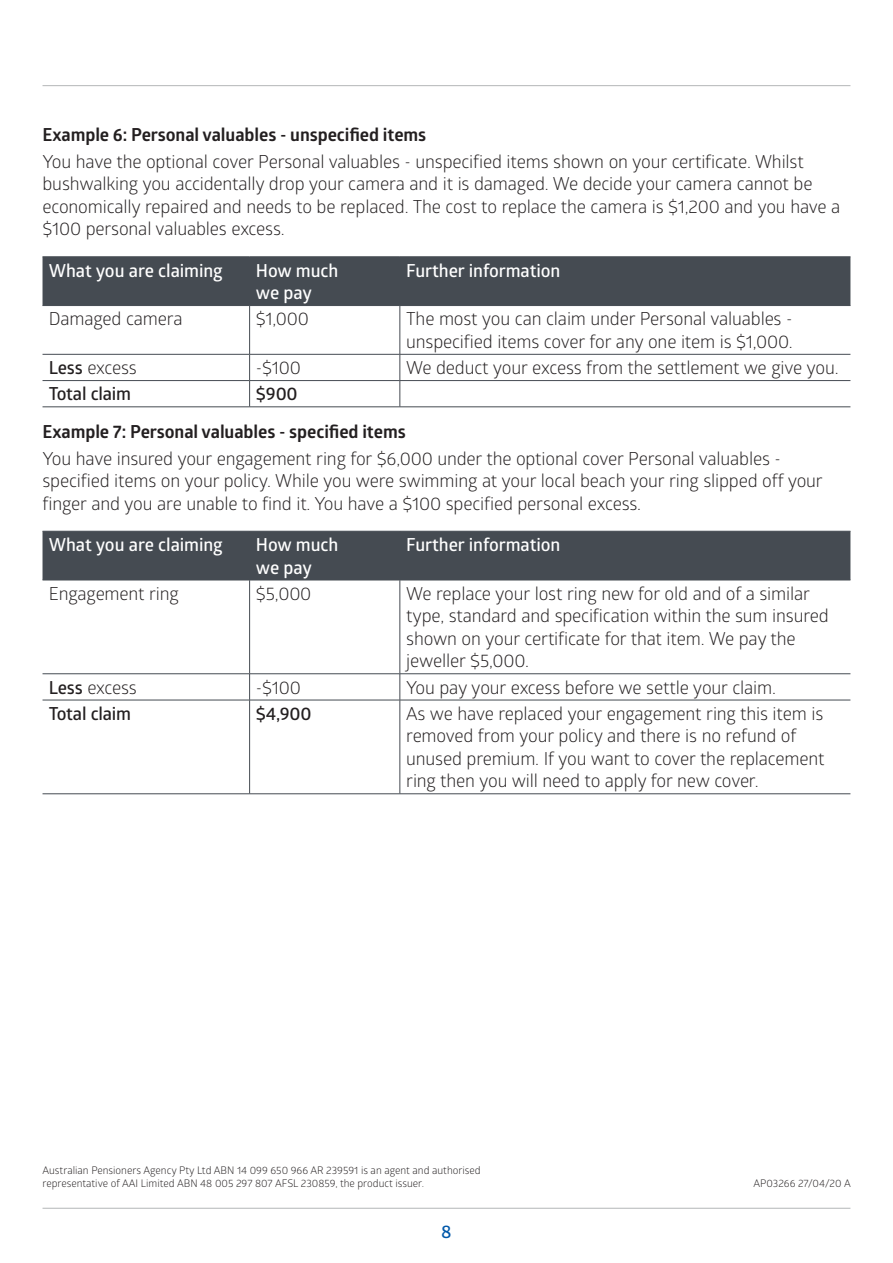
<style>
.page{position:relative;width:893px;height:1263px;background:#fff}
.page>*{position:absolute;margin:0;border:0;box-sizing:border-box;transform-origin:0 0}
.t1{font:18px/22.5px "Glober";letter-spacing:-.01em;color:#231f20}
.t2{font:600 18px/22.5px "Glober";letter-spacing:-.005em;color:#fff}
.t3{font:700 18px "Glober";letter-spacing:-.005em;color:#231f20}
.t4{font:600 18px "Glober";letter-spacing:-.01em;color:#231f20}
.t5{font:600 18px "Glober";color:#0058a9}
.t6{font:10.5px/13.5px "Glober";color:#231f20}
.s1{font-weight:600}
</style>
<div class="page">
<hr style="left:43px;top:85px;width:807px;height:1px;background:#bcbec0">
<hr style="left:43px;top:1208px;width:807px;height:1px;background:#bcbec0">
<div style="left:43px;top:258px;width:807px;height:47px;background:#454b52"></div>
<hr style="left:43px;top:257px;width:207px;height:1px;background:#454b52">
<hr style="left:250px;top:257px;width:150px;height:1px;background:#454b52">
<hr style="left:249px;top:257px;width:1px;height:48px;background:#454b52">
<hr style="left:400px;top:257px;width:450px;height:1px;background:#454b52">
<hr style="left:400px;top:257px;width:1px;height:48px;background:#454b52">
<hr style="left:43px;top:305px;width:207px;height:1px;background:#454b52">
<hr style="left:250px;top:305px;width:150px;height:1px;background:#454b52">
<hr style="left:249px;top:306px;width:1px;height:48px;background:#454b52">
<hr style="left:400px;top:305px;width:450px;height:1px;background:#454b52">
<hr style="left:400px;top:306px;width:1px;height:48px;background:#454b52">
<hr style="left:43px;top:354px;width:207px;height:1px;background:#454b52">
<hr style="left:250px;top:354px;width:150px;height:1px;background:#454b52">
<hr style="left:400px;top:354px;width:450px;height:1px;background:#454b52">
<hr style="left:43px;top:380px;width:207px;height:1px;background:#454b52">
<hr style="left:250px;top:380px;width:150px;height:1px;background:#454b52">
<svg style="left:249px;top:354px;width:1px;height:53px"></svg>
<hr style="left:400px;top:380px;width:450px;height:1px;background:#454b52">
<svg style="left:400px;top:354px;width:1px;height:53px"></svg>
<hr style="left:43px;top:407px;width:207px;height:1px;background:#454b52">
<hr style="left:250px;top:407px;width:150px;height:1px;background:#454b52">
<hr style="left:400px;top:407px;width:450px;height:1px;background:#454b52">
<div style="left:43px;top:532px;width:807px;height:48px;background:#454b52"></div>
<hr style="left:43px;top:531px;width:207px;height:1px;background:#454b52">
<hr style="left:250px;top:531px;width:150px;height:1px;background:#454b52">
<hr style="left:249px;top:531px;width:1px;height:49px;background:#454b52">
<hr style="left:400px;top:531px;width:450px;height:1px;background:#454b52">
<hr style="left:400px;top:531px;width:1px;height:49px;background:#454b52">
<hr style="left:43px;top:580px;width:207px;height:1px;background:#454b52">
<hr style="left:250px;top:580px;width:150px;height:1px;background:#454b52">
<hr style="left:249px;top:580px;width:1px;height:93px;background:#454b52">
<hr style="left:400px;top:580px;width:450px;height:1px;background:#454b52">
<hr style="left:400px;top:580px;width:1px;height:93px;background:#454b52">
<hr style="left:43px;top:673px;width:207px;height:1px;background:#454b52">
<hr style="left:250px;top:673px;width:150px;height:1px;background:#454b52">
<svg style="left:249px;top:674px;width:1px;height:26px"></svg>
<hr style="left:400px;top:673px;width:450px;height:1px;background:#454b52">
<svg style="left:400px;top:674px;width:1px;height:26px"></svg>
<hr style="left:43px;top:700px;width:207px;height:1px;background:#454b52">
<hr style="left:250px;top:700px;width:150px;height:1px;background:#454b52">
<hr style="left:249px;top:700px;width:1px;height:94px;background:#454b52">
<hr style="left:400px;top:700px;width:450px;height:1px;background:#454b52">
<hr style="left:400px;top:700px;width:1px;height:94px;background:#454b52">
<hr style="left:43px;top:793px;width:207px;height:1px;background:#454b52">
<hr style="left:250px;top:793px;width:150px;height:1px;background:#454b52">
<hr style="left:400px;top:793px;width:450px;height:1px;background:#454b52">
<p class="t3" style="left:43px;top:122px;width:385px">Example 6: Personal valuables - unspecified items</p>
<p class="t1" style="left:43px;top:149px;width:799px">You have the optional cover Personal valuables - unspecified items shown on your certificate. Whilst bushwalking you accidentally drop your camera and it is damaged. We decide your camera cannot be economically repaired and needs to be replaced. The cost to replace the camera is $1,200 and you have a $100 personal valuables excess.</p>
<p class="t2" style="left:49px;top:258px;width:175px">What you are claiming</p>
<p class="t2" style="left:256px;top:258px;width:84px">How much we pay</p>
<p class="t2" style="left:406px;top:258px;width:156px">Further information</p>
<p class="t1" style="left:49px;top:307px;width:135px">Damaged camera</p>
<p class="t1" style="left:256px;top:307px;width:55px">$1,000</p>
<p class="t1" style="left:406px;top:307px;width:388px">The most you can claim under Personal valuables - unspecified items cover for any one item is $1,000.</p>
<p class="t1" style="left:49px;top:356px;width:90px"><span class="s1">Less</span> excess</p>
<p class="t1" style="left:256px;top:356px;width:46px">-$100</p>
<p class="t1" style="left:406px;top:356px;width:434px">We deduct your excess from the settlement we give you.</p>
<p class="t4" style="left:49px;top:381px;width:84px">Total claim</p>
<p class="t4" style="left:256px;top:381px;width:43px">$900</p>
<p class="t3" style="left:43px;top:419px;width:365px">Example 7: Personal valuables - specified items</p>
<p class="t1" style="left:43px;top:446px;width:782px">You have insured your engagement ring for $6,000 under the optional cover Personal valuables - specified items on your policy. While you were swimming at your local beach your ring slipped off your finger and you are unable to find it. You have a $100 specified personal excess.</p>
<p class="t2" style="left:49px;top:533px;width:175px">What you are claiming</p>
<p class="t2" style="left:256px;top:533px;width:84px">How much we pay</p>
<p class="t2" style="left:406px;top:533px;width:156px">Further information</p>
<p class="t1" style="left:49px;top:581px;width:132px">Engagement ring</p>
<p class="t1" style="left:256px;top:581px;width:57px">$5,000</p>
<p class="t1" style="left:406px;top:581px;width:424px">We replace your lost ring new for old and of a similar type, standard and specification within the sum insured shown on your certificate for that item. We pay the jeweller $5,000.</p>
<p class="t1" style="left:49px;top:675px;width:90px"><span class="s1">Less</span> excess</p>
<p class="t1" style="left:256px;top:675px;width:46px">-$100</p>
<p class="t1" style="left:406px;top:675px;width:371px">You pay your excess before we settle your claim.</p>
<p class="t4" style="left:49px;top:701px;width:84px">Total claim</p>
<p class="t4" style="left:256px;top:701px;width:57px">$4,900</p>
<p class="t1" style="left:406px;top:701px;width:420px">As we have replaced your engagement ring this item is removed from your policy and there is no refund of unused premium. If you want to cover the replacement ring then you will need to apply for new cover.</p>
<p class="t6" style="left:43px;top:1163px;width:440px">Australian Pensioners Agency Pty Ltd ABN 14 099 650 966 AR 239591 is an agent and authorised representative of AAI Limited ABN 48 005 297 807 AFSL 230859, the product issuer.</p>
<p class="t5" style="left:441px;top:1219px;width:12px">8</p>
<p class="t6" style="left:753px;top:1176px;width:99px">AP03266 27/04/20 A</p>
</div>
